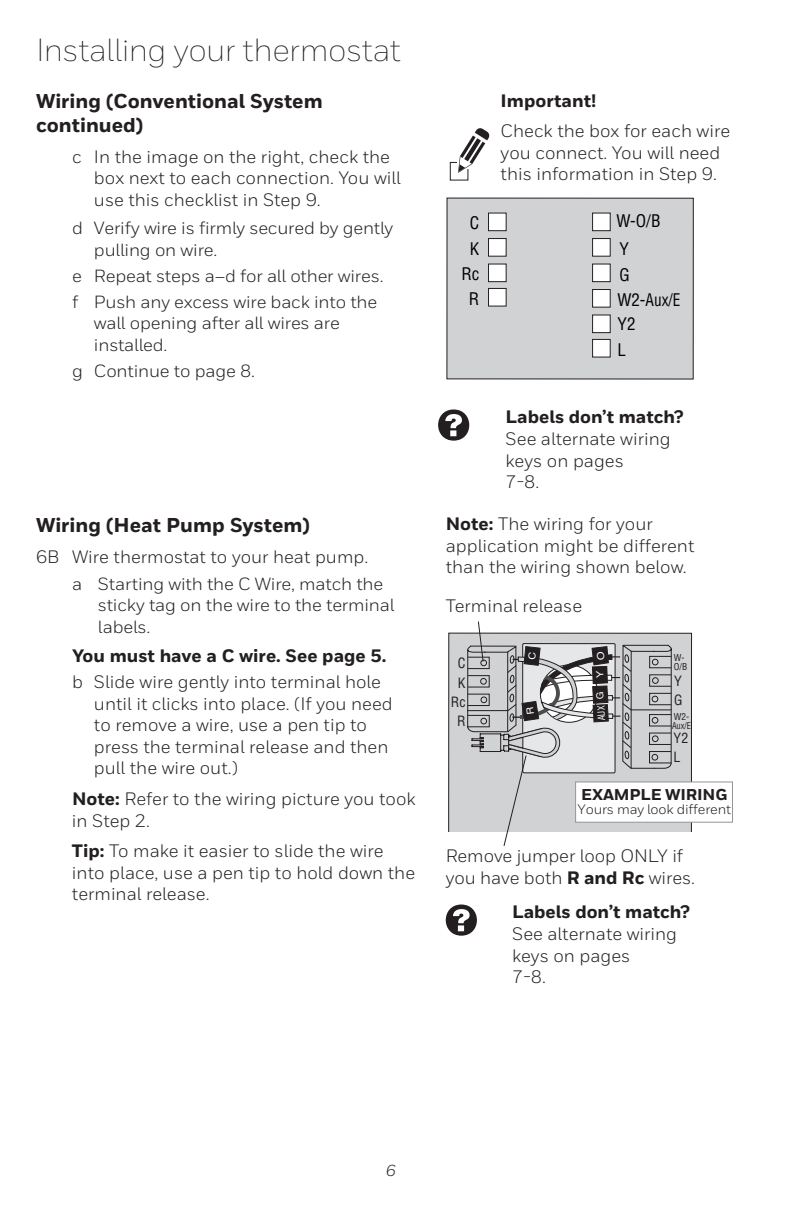
<style>
.page{position:relative;width:792px;height:1224px;background:#fff}
.page>*{position:absolute;margin:0;border:0;box-sizing:border-box;transform-origin:0 0}
.t1{font:300 32px "Honeywell Sans";letter-spacing:-.015em;color:#231f20}
.t2{font:800 20px/24px "Honeywell Sans";color:#231f20}
.t3{font:18px/21.6px "Honeywell Sans";color:#231f20}
.t4{font:800 18px "Honeywell Sans";color:#231f20}
.t5{font:17.6px/21.6px "Honeywell Sans";letter-spacing:-.01em;color:#231f20}
.t6{font:condensed 17px/25.4px "Helvetica LT";color:#000}
.t7{font:italic 16px "Honeywell Sans";color:#231f20}
.t8{font:800 15.6px "Honeywell Sans";letter-spacing:-.01em;color:#231f20}
.t9{font:13.8px "Honeywell Sans";letter-spacing:-.01em;color:#231f20}
.t10{font:condensed 13.8px/19.4px "Helvetica LT";color:#231f20}
.t11{font:condensed 9.2px/9.2px "Helvetica LT";color:#231f20}
.s1{font-weight:800}
</style>
<div class="page">
<svg style="left:438px;top:409px;width:31px;height:32px"></svg>
<div style="left:447px;top:198px;width:246px;height:181px;background:#d1d2d4"></div>
<div style="left:592px;top:213px;width:18px;height:18px;background:#fff;border:1px solid #231f20"></div>
<div style="left:488px;top:213px;width:18px;height:18px;background:#fff;border:1px solid #231f20"></div>
<div style="left:488px;top:238px;width:18px;height:18px;background:#fff;border:1px solid #231f20"></div>
<div style="left:488px;top:264px;width:18px;height:18px;background:#fff;border:1px solid #231f20"></div>
<div style="left:488px;top:288px;width:18px;height:18px;background:#fff;border:1px solid #231f20"></div>
<div style="left:450px;top:162px;width:18px;height:18px;background:#fff;border:1px solid #231f20"></div>
<div style="left:592px;top:238px;width:18px;height:18px;background:#fff;border:1px solid #231f20"></div>
<div style="left:592px;top:264px;width:18px;height:18px;background:#fff;border:1px solid #231f20"></div>
<div style="left:592px;top:289px;width:18px;height:18px;background:#fff;border:1px solid #231f20"></div>
<div style="left:592px;top:315px;width:18px;height:18px;background:#fff;border:1px solid #231f20"></div>
<div style="left:592px;top:339px;width:18px;height:18px;background:#fff;border:1px solid #231f20"></div>
<svg style="left:458px;top:128px;width:32px;height:45px"></svg>
<div style="left:448px;top:633px;width:244px;height:199px;background:#d1d2d4"></div>
<hr style="left:623px;top:645px;width:45px;height:1px;background:#231f20">
<div style="left:631px;top:651px;width:24px;height:118px;border:1px solid #231f20"></div>
<hr style="left:631px;top:710px;width:40px;height:1px;background:#231f20">
<svg style="left:649px;top:644px;width:23px;height:125px;background:#a9a9ab"></svg>
<svg style="left:446px;top:905px;width:31px;height:31px"></svg>
<div style="left:575px;top:781px;width:158px;height:42px;background:#fff;border:1px solid #939598"></div>
<svg style="left:466px;top:621px;width:166px;height:225px"></svg>
<h1 class="t1" style="left:36px;top:31px;width:366px">Installing your thermostat</h1>
<p class="t2" style="left:36px;top:90px;width:288px">Wiring (Conventional System continued)</p>
<p class="t3" style="left:94px;top:146px;width:308px;text-indent:-22px">c In the image on the right, check the box next to each connection. You will use this checklist in Step 9.</p>
<p class="t5" style="left:94px;top:217px;width:301px;text-indent:-22px">d Verify wire is firmly secured by gently pulling on wire.</p>
<p class="t5" style="left:72px;top:263px;width:313px;line-height:26px">e Repeat steps a–d for all other wires. f Push any excess wire back into the</p>
<p class="t5" style="left:94px;top:312px;width:247px">wall opening after all wires are installed.</p>
<p class="t5" style="left:72px;top:360px;width:185px">g Continue to page 8.</p>
<p class="t2" style="left:36px;top:514px;width:275px">Wiring (Heat Pump System)</p>
<p class="t3" style="left:36px;top:546px;width:334px">6B Wire thermostat to your heat pump.</p>
<p class="t5" style="left:98px;top:573px;width:298px;text-indent:-26px">a Starting with the C Wire, match the sticky tag on the wire to the terminal labels.</p>
<p class="t4" style="left:72px;top:645px;width:316px">You must have a C wire. See page 5.</p>
<p class="t3" style="left:94px;top:671px;width:300px;text-indent:-22px">b Slide wire gently into terminal hole until it clicks into place. (If you need to remove a wire, use a pen tip to press the terminal release and then pull the wire out.)</p>
<p class="t3" style="left:72px;top:788px;width:345px"><span class="s1">Note:</span> Refer to the wiring picture you took in Step 2.</p>
<p class="t3" style="left:72px;top:840px;width:345px"><span class="s1">Tip:</span> To make it easier to slide the wire into place, use a pen tip to hold down the terminal release.</p>
<p class="t4" style="left:501px;top:89px;width:97px">Important!</p>
<p class="t3" style="left:501px;top:120px;width:231px">Check the box for each wire you connect. You will need this information in Step 9.</p>
<p class="t6" style="left:461px;top:210px;width:19px;text-align:center">C<br>K<br>Rc<br>R</p>
<p class="t6" style="left:616px;top:207px;width:46px;line-height:27.8px">W-O/B<br>Y</p>
<p class="t6" style="left:617px;top:262px;width:65px">G<br>W2-Aux/E<br>Y2<br>L</p>
<p class="t4" style="left:506px;top:406px;width:179px">Labels don’t match?</p>
<p class="t3" style="left:506px;top:428px;width:167px">See alternate wiring keys on pages<br>7-8.</p>
<p class="t3" style="left:446px;top:513px;width:250px"><span class="s1">Note:</span> The wiring for your application might be different than the wiring shown below.</p>
<p class="t3" style="left:446px;top:595px;width:138px">Terminal release</p>
<p class="t10" style="left:451px;top:653px;width:16px;text-align:center">C<br>K<br>Rc<br>R</p>
<p class="t11" style="left:674px;top:653px;width:15px">W-<br>O/B</p>
<p class="t10" style="left:674px;top:671px;width:10px">Y<br>G</p>
<p class="t11" style="left:672px;top:712px;width:20px">W2-<br>Aux/E</p>
<p class="t10" style="left:674px;top:728px;width:16px">Y2<br>L</p>
<p class="t8" style="left:581px;top:785px;width:148px">EXAMPLE WIRING</p>
<p class="t9" style="left:577px;top:801px;width:155px">Yours may look different</p>
<p class="t3" style="left:446px;top:845px;width:251px">Remove jumper loop ONLY if you have both <span class="s1">R and Rc</span> wires.</p>
<p class="t4" style="left:512px;top:901px;width:179px">Labels don’t match?</p>
<p class="t3" style="left:512px;top:923px;width:167px">See alternate wiring keys on pages<br>7-8.</p>
<p class="t7" style="left:386px;top:1161px;width:11px">6</p>
</div>
